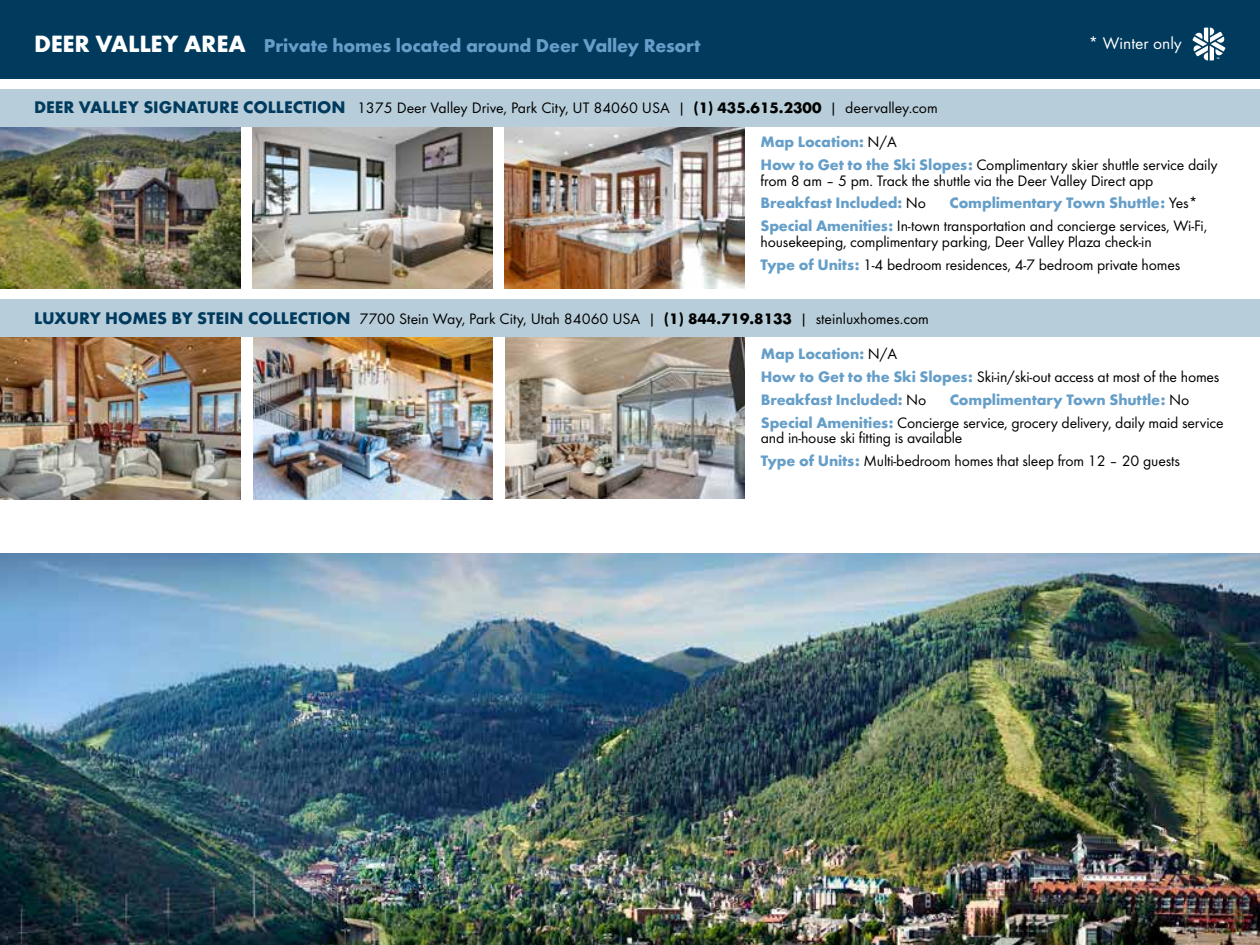
<style>
.page{position:relative;width:1260px;height:945px;background:#fff}
.page>*{position:absolute;margin:0;border:0;box-sizing:border-box;transform-origin:0 0}
.t1{font:700 19.25px "Futura Round";letter-spacing:-.01em;color:#659ec8}
.t2{font:17.5px "Futura Round";color:#fff}
.t3{font:15.75px/22.8px "Futura Round";letter-spacing:-.01em;color:#000}
.t4{font:700 15.75px/22.8px "Futura Round";letter-spacing:-.01em;color:#659ec8}
.s1{font-size:24.5px;color:#fff}
.s2{font-weight:700;font-size:17.5px;color:#003a5d}
.s3{font-weight:700}
.s4{font-weight:700;color:#659ec8}
.s5{font-weight:400;color:#000}
</style>
<div class="page">
<img style="left:0;top:337px;width:240px;height:162px">
<img style="left:253px;top:337px;width:239px;height:162px">
<img style="left:505px;top:337px;width:239px;height:161px">
<div style="left:0;top:299px;width:1260px;height:38px;background:#b7cdd9"></div>
<img style="left:0;top:127px;width:240px;height:162px">
<img style="left:253px;top:127px;width:239px;height:162px">
<img style="left:505px;top:127px;width:239px;height:162px">
<div style="left:0;top:89px;width:1260px;height:38px;background:#b7cdd9"></div>
<div style="left:0;top:0;width:1260px;height:78px;background:#003a5d"></div>
<img style="left:0;top:553px;width:1260px;height:392px">
<svg style="left:1193px;top:28px;width:32px;height:32px"></svg>
<p class="t1" style="left:34px;top:31px;width:668px"><span class="s1">DEER VALLEY AREA</span> Private homes located around Deer Valley Resort</p>
<p class="t2" style="left:1088px;top:31px;width:95px">* Winter only</p>
<p class="t3" style="left:34px;top:96px;width:905px"><span class="s2">DEER VALLEY SIGNATURE COLLECTION</span> 1375 Deer Valley Drive, Park City, UT 84060 USA | <span class="s3">(1) 435.615.2300</span> | deervalley.com</p>
<p class="t3" style="left:761px;top:129px;width:459px"><span class="s4">Map Location:</span> N/A<br><span class="s4">How to Get to the Ski Slopes:</span> Complimentary skier shuttle service daily</p>
<p class="t3" style="left:761px;top:168px;width:395px">from 8 am – 5 pm. Track the shuttle via the Deer Valley Direct app<br><span class="s4">Breakfast Included:</span> No</p>
<p class="t3" style="left:761px;top:191px;width:448px;text-indent:189px"><span class="s4">Complimentary Town Shuttle:</span> Yes*<br><span class="s4">Special Amenities:</span> In-town transportation and concierge services, Wi-Fi,</p>
<p class="t3" style="left:761px;top:229px;width:421px">housekeeping, complimentary parking, Deer Valley Plaza check-in<br><span class="s4">Type of Units:</span> 1-4 bedroom residences, 4-7 bedroom private homes</p>
<p class="t3" style="left:34px;top:306px;width:896px"><span class="s2">LUXURY HOMES BY STEIN COLLECTION</span> 7700 Stein Way, Park City, Utah 84060 USA | <span class="s3">(1) 844.719.8133</span> | steinluxhomes.com</p>
<p class="t4" style="left:761px;top:341px;width:460px">Map Location: <span class="s5">N/A<br></span>How to Get to the Ski Slopes: <span class="s5">Ski-in/ski-out access at most of the homes<br></span>Breakfast Included: <span class="s5">No</span></p>
<p class="t3" style="left:761px;top:387px;width:464px;text-indent:189px"><span class="s4">Complimentary Town Shuttle:</span> No<br><span class="s4">Special Amenities:</span> Concierge service, grocery delivery, daily maid service</p>
<p class="t3" style="left:761px;top:426px;width:421px">and in-house ski fitting is available<br><span class="s4">Type of Units:</span> Multi-bedroom homes that sleep from 12 – 20 guests</p>
</div>
